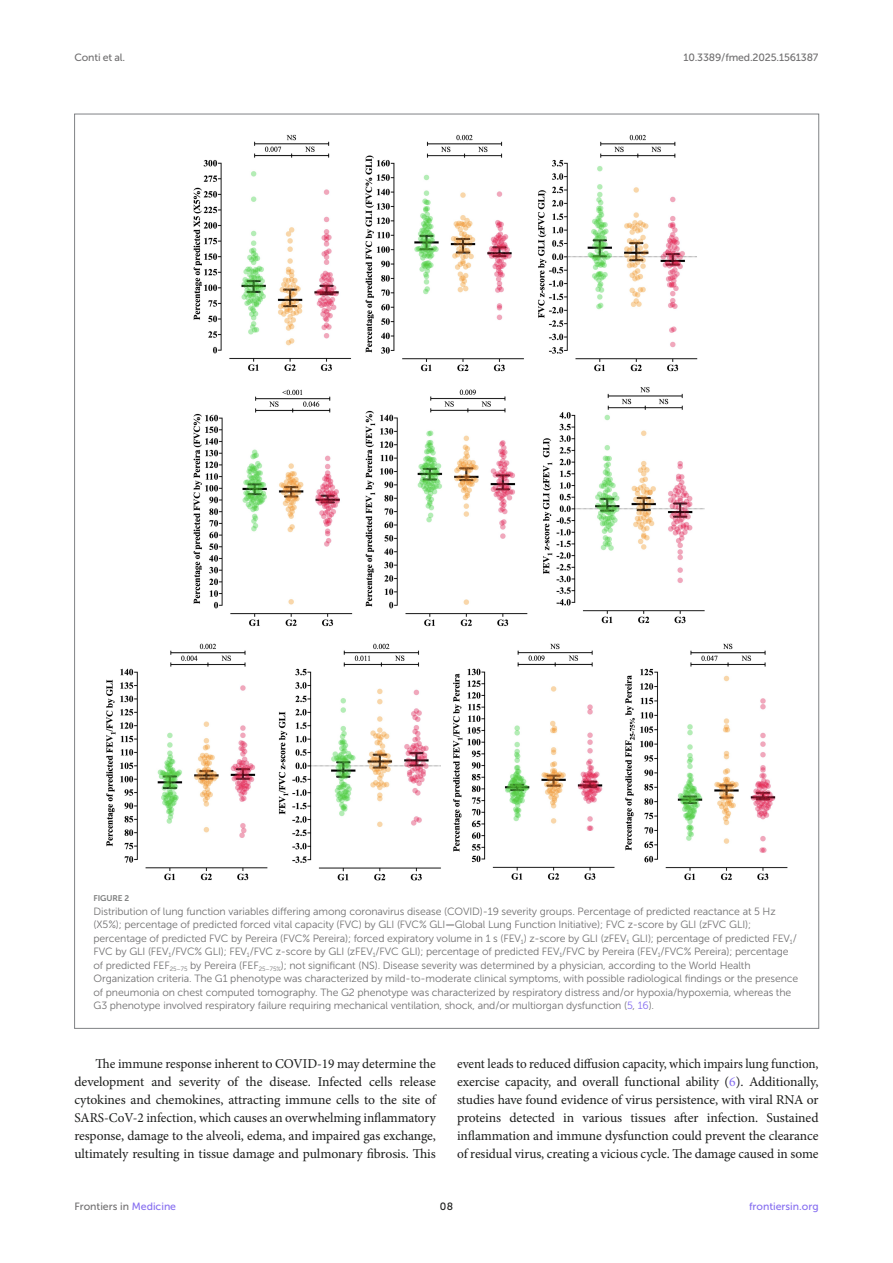
<style>
.page{position:relative;width:893px;height:1263px;background:#fff}
.page>*{position:absolute;margin:0;border:0;box-sizing:border-box;transform-origin:0 0}
.TEXT{font:13.5px/18px "Minion Pro";letter-spacing:-.01em;color:#1b1c1b;text-align:justify}
.FIG_LEG{font:10.5px/13.5px "Museo Sans 300";letter-spacing:-.01em;color:#706f70}
.t1{font:10.5px "Museo Sans 500";letter-spacing:-.015em;color:#706f70}
.t2{font:10.5px "Museo Sans 500";color:#856df0}
.t3{font:10.5px "Museo Sans 500";color:#1b1c1b}
.FIG_HD{font:8.25px "Museo Sans 700";letter-spacing:-.01em;color:#7e7f7f}
.s1{font-family:"Museo Sans 700"}
.s2{color:#856df0}
</style>
<div class="page">
<img style="left:106px;top:134px;width:682px;height:747px">
<p class="t1" style="left:74px;top:51px;width:52px">Conti et al.</p>
<p class="t1" style="left:683px;top:51px;width:137px">10.3389/fmed.2025.1561387</p>
<p class="FIG_HD" style="left:94px;top:894px;width:37px">FIGURE 2</p>
<p class="FIG_LEG" style="left:94px;top:905px;width:706px">Distribution of lung function variables differing among coronavirus disease (COVID)-19 severity groups. Percentage of predicted reactance at 5 Hz (X5%); percentage of predicted forced vital capacity (FVC) by GLI (FVC% GLI<span class="s1">—</span>Global Lung Function Initiative); FVC z-score by GLI (zFVC GLI); percentage of predicted FVC by Pereira (FVC% Pereira); forced expiratory volume in 1 s (FEV<sub>1</sub>) z-score by GLI (zFEV<sub>1</sub> GLI); percentage of predicted FEV<sub>1</sub>/ FVC by GLI (FEV<sub>1</sub>/FVC% GLI); FEV<sub>1</sub>/FVC z-score by GLI (zFEV<sub>1</sub>/FVC GLI); percentage of predicted FEV<sub>1</sub>/FVC by Pereira (FEV<sub>1</sub>/FVC% Pereira); percentage of predicted FEF<sub>25–75</sub> by Pereira (FEF<sub>25–75%</sub>); not significant (NS). Disease severity was determined by a physician, according to the World Health Organization criteria. The G1 phenotype was characterized by mild-to-moderate clinical symptoms, with possible radiological findings or the presence of pneumonia on chest computed tomography. The G2 phenotype was characterized by respiratory distress and/or hypoxia/hypoxemia, whereas the G3 phenotype involved respiratory failure requiring mechanical ventilation, shock, and/or multiorgan dysfunction (<span class="s2">5</span>, <span class="s2">16</span>).</p>
<p class="TEXT" style="left:74px;top:1055px;width:363px;text-indent:21px">The immune response inherent to COVID-19 may determine the development and severity of the disease. Infected cells release cytokines and chemokines, attracting immune cells to the site of SARS-CoV-2 infection, which causes an overwhelming inflammatory response, damage to the alveoli, edema, and impaired gas exchange, ultimately resulting in tissue damage and pulmonary fibrosis. This</p>
<p class="TEXT" style="left:457px;top:1055px;width:363px">event leads to reduced diffusion capacity, which impairs lung function, exercise capacity, and overall functional ability (<span class="s2">6</span>). Additionally, studies have found evidence of virus persistence, with viral RNA or proteins detected in various tissues after infection. Sustained inflammation and immune dysfunction could prevent the clearance of residual virus, creating a vicious cycle. The damage caused in some</p>
<p class="t1" style="left:74px;top:1200px;width:103px">Frontiers in <span class="s2">Medicine</span></p>
<p class="t3" style="left:440px;top:1200px;width:15px">08</p>
<p class="t2" style="left:749px;top:1200px;width:71px">frontiersin.org</p>
</div>
